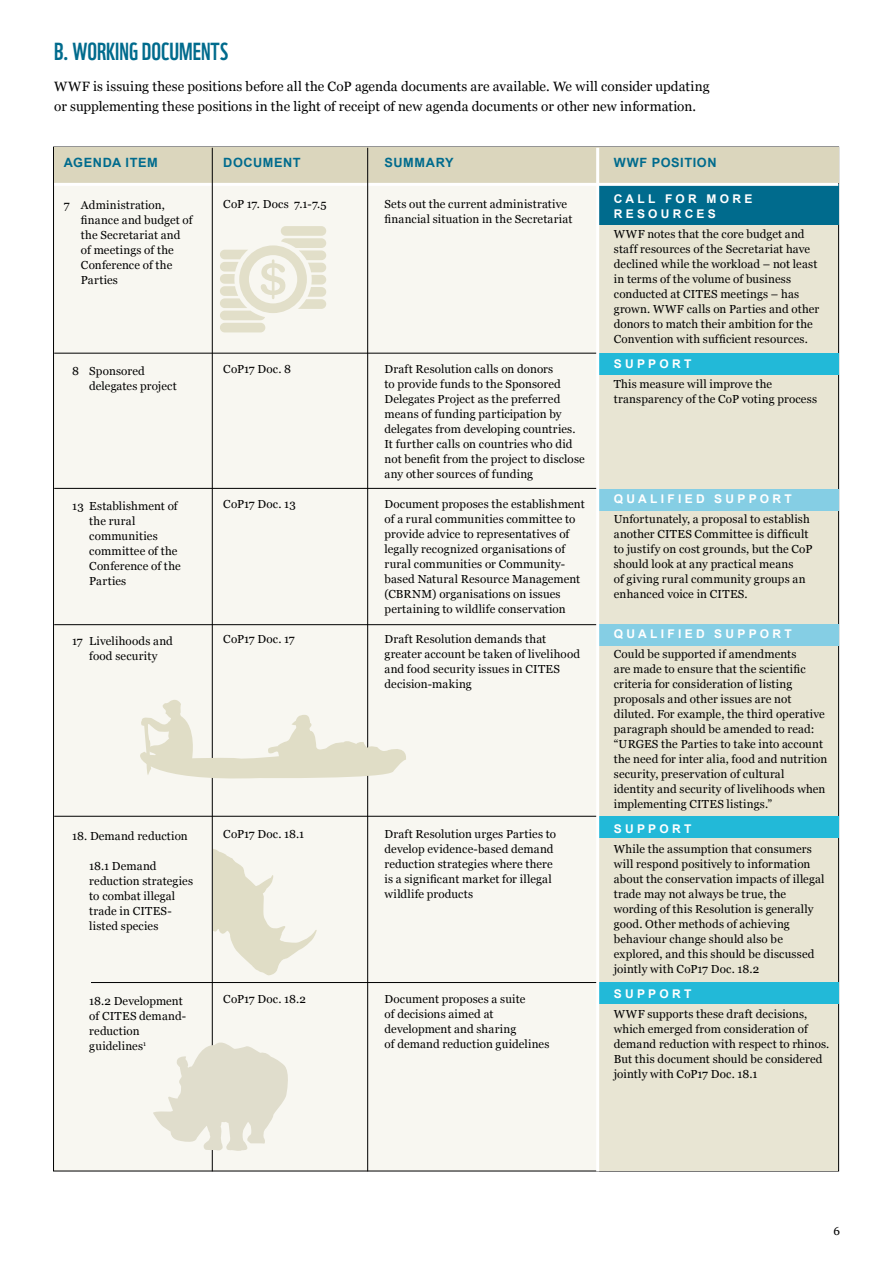
<style>
.page{position:relative;width:893px;height:1263px;background:#fff}
.page>*{position:absolute;margin:0;border:0;box-sizing:border-box;transform-origin:0 0}
.t1{font:24px "WWF";color:#006b8d}
.t2{font:13.5px/19.5px "Georgia";letter-spacing:.005em;color:#000}
.t3{font:700 12.75px "Arial";letter-spacing:.045em;color:#006b8d}
.t4{font:700 12px/15px "Arial";letter-spacing:.275em;color:#fff}
.t5{font:11.7px/15px "Georgia";letter-spacing:.015em;color:#000}
</style>
<div class="page">
<div style="left:54px;top:147px;width:785px;height:1024px;background:#f8f7f1"></div>
<div style="left:54px;top:147px;width:784px;height:36px;background:#dbd6bd"></div>
<div style="left:597px;top:187px;width:241px;height:983px;background:#e8e5d3"></div>
<hr style="left:54px;top:353px;width:544px;height:1px;background:#000">
<hr style="left:54px;top:816px;width:543px;height:1px;background:#000">
<hr style="left:91px;top:982px;width:507px;height:1px;background:#000">
<hr style="left:54px;top:488px;width:544px;height:1px;background:#000">
<hr style="left:54px;top:624px;width:784px;height:1px;background:#000">
<div style="left:598px;top:184px;width:241px;height:41px;background:#006b8d"></div>
<hr style="left:54px;top:183px;width:784px;height:3px;background:#fff">
<hr style="left:367px;top:148px;width:1px;height:1023px;background:#000">
<hr style="left:212px;top:148px;width:1px;height:1023px;background:#000">
<div style="left:598px;top:353px;width:241px;height:22px;background:#22b9d8"></div>
<div style="left:598px;top:817px;width:241px;height:21px;background:#22b9d8"></div>
<div style="left:598px;top:982px;width:241px;height:22px;background:#22b9d8"></div>
<div style="left:598px;top:489px;width:241px;height:21px;background:#85cee4"></div>
<div style="left:598px;top:624px;width:241px;height:22px;background:#85cee4"></div>
<hr style="left:596px;top:148px;width:3px;height:1023px;background:#fff">
<div style="left:281px;top:226px;width:45px;height:10px;background:#e2dfc9;border-radius:5px"></div>
<div style="left:220px;top:323px;width:45px;height:9px;background:#e2dfc9;border-radius:5px"></div>
<svg style="left:220px;top:238px;width:106px;height:82px"></svg>
<svg style="left:153px;top:1038px;width:135px;height:114px"></svg>
<svg style="left:140px;top:697px;width:266px;height:85px"></svg>
<svg style="left:213px;top:849px;width:104px;height:126px"></svg>
<h1 class="t1" style="left:54px;top:32px;width:176px">B. WORKING DOCUMENTS</h1>
<p class="t2" style="left:54px;top:77px;width:657px">WWF is issuing these positions before all the CoP agenda documents are available. We will consider updating or supplementing these positions in the light of receipt of new agenda documents or other new information.</p>
<p class="t3" style="left:64px;top:154px;width:95px">AGENDA ITEM</p>
<p class="t3" style="left:223px;top:154px;width:79px">DOCUMENT</p>
<p class="t3" style="left:385px;top:154px;width:71px">SUMMARY</p>
<p class="t5" style="left:81px;top:198px;width:113px;text-indent:-17px">7 Administration, finance and budget of the Secretariat and of meetings of the<br>Conference of the<br>Parties</p>
<p class="t5" style="left:223px;top:197px;width:105px">CoP 17. Docs 7.1-7.5</p>
<p class="t5" style="left:89px;top:364px;width:89px;text-indent:-17px">8 Sponsored delegates project</p>
<p class="t5" style="left:223px;top:362px;width:69px">CoP17 Doc. 8</p>
<p class="t5" style="left:89px;top:499px;width:93px;text-indent:-17px">13 Establishment of the rural communities committee of the<br>Conference of the<br>Parties</p>
<p class="t5" style="left:72px;top:634px;width:102px;text-align:center">17 Livelihoods and food security</p>
<p class="t5" style="left:223px;top:497px;width:74px">CoP17 Doc. 13</p>
<p class="t5" style="left:223px;top:632px;width:73px">CoP17 Doc. 17</p>
<p class="t5" style="left:72px;top:829px;width:117px">18. Demand reduction</p>
<p class="t5" style="left:89px;top:859px;width:105px">18.1 Demand reduction strategies to combat illegal trade in CITES&shy;listed species</p>
<p class="t5" style="left:89px;top:994px;width:98px">18.2 Development of CITES demand&shy;reduction guidelines<sup>1</sup></p>
<p class="t5" style="left:223px;top:827px;width:82px">CoP17 Doc. 18.1</p>
<p class="t5" style="left:223px;top:992px;width:84px">CoP17 Doc. 18.2</p>
<p class="t5" style="left:385px;top:197px;width:189px">Sets out the current administrative financial situation in the Secretariat</p>
<p class="t5" style="left:385px;top:362px;width:202px">Draft Resolution calls on donors<br>to provide funds to the Sponsored Delegates Project as the preferred means of funding participation by delegates from developing countries.<br>It further calls on countries who did not benefit from the project to disclose any other sources of funding</p>
<p class="t5" style="left:385px;top:497px;width:202px">Document proposes the establishment of a rural communities committee to provide advice to representatives of legally recognized organisations of rural communities or Community&shy;based Natural Resource Management (CBRNM) organisations on issues pertaining to wildlife conservation</p>
<p class="t5" style="left:385px;top:632px;width:197px">Draft Resolution demands that greater account be taken of livelihood and food security issues in CITES decision-making</p>
<p class="t5" style="left:385px;top:827px;width:173px">Draft Resolution urges Parties to develop evidence-based demand reduction strategies where there is a significant market for illegal wildlife products</p>
<p class="t5" style="left:385px;top:992px;width:166px">Document proposes a suite<br>of decisions aimed at development and sharing<br>of demand reduction guidelines</p>
<p class="t3" style="left:614px;top:154px;width:104px">WWF POSITION</p>
<p class="t4" style="left:614px;top:192px;width:140px">CALL FOR MORE<br>RESOURCES</p>
<p class="t5" style="left:614px;top:227px;width:207px">WWF notes that the core budget and staff resources of the Secretariat have declined while the workload – not least in terms of the volume of business conducted at CITES meetings – has grown. WWF calls on Parties and other donors to match their ambition for the Convention with sufficient resources.</p>
<p class="t4" style="left:614px;top:357px;width:79px">SUPPORT</p>
<p class="t5" style="left:614px;top:377px;width:205px">This measure will improve the transparency of the CoP voting process</p>
<p class="t4" style="left:614px;top:492px;width:180px">QUALIFIED SUPPORT</p>
<p class="t5" style="left:614px;top:512px;width:200px">Unfortunately, a proposal to establish another CITES Committee is difficult to justify on cost grounds, but the CoP should look at any practical means<br>of giving rural community groups an enhanced voice in CITES.</p>
<p class="t4" style="left:614px;top:627px;width:180px">QUALIFIED SUPPORT</p>
<p class="t5" style="left:614px;top:647px;width:215px">Could be supported if amendments<br>are made to ensure that the scientific criteria for consideration of listing proposals and other issues are not diluted. For example, the third operative paragraph should be amended to read: “URGES the Parties to take into account the need for inter alia, food and nutrition security, preservation of cultural identity and security of livelihoods when implementing CITES listings.”</p>
<p class="t4" style="left:614px;top:822px;width:79px">SUPPORT</p>
<p class="t5" style="left:614px;top:842px;width:212px">While the assumption that consumers will respond positively to information about the conservation impacts of illegal trade may not always be true, the wording of this Resolution is generally good. Other methods of achieving behaviour change should also be explored, and this should be discussed jointly with CoP17 Doc. 18.2</p>
<p class="t4" style="left:614px;top:987px;width:79px">SUPPORT</p>
<p class="t5" style="left:614px;top:1007px;width:217px">WWF supports these draft decisions, which emerged from consideration of demand reduction with respect to rhinos.<br>But this document should be considered jointly with CoP17 Doc. 18.1</p>
<p class="t5" style="left:833px;top:1223px;width:8px">6</p>
</div>
